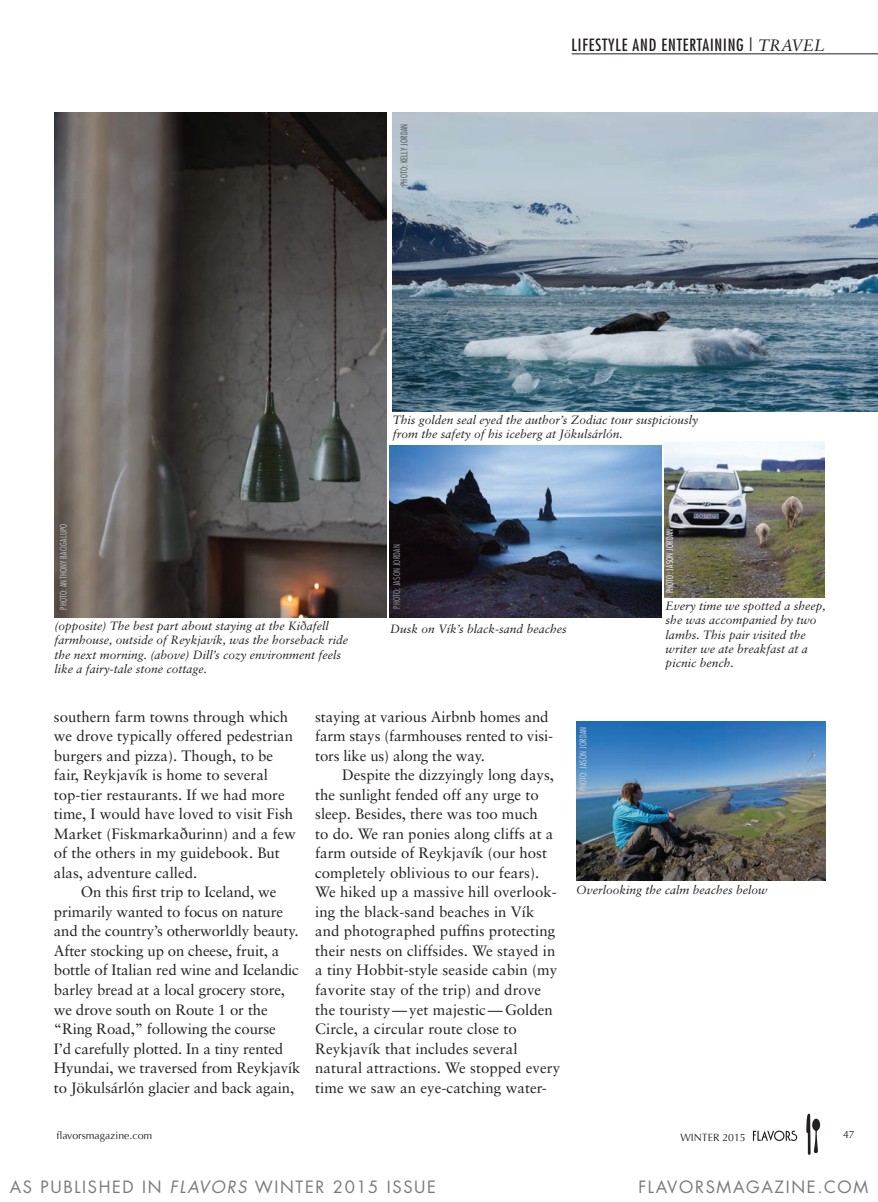
<style>
.page{position:relative;width:878px;height:1202px;background:#fff}
.page>*{position:absolute;margin:0;border:0;box-sizing:border-box;transform-origin:0 0}
.t1{font:16.5px "Futura";letter-spacing:.1em;color:#787a7d}
.t2{font:condensed 16.5px "Futura";letter-spacing:.05em;color:#231f20}
.BODY_indent{font:15px/19.5px "Sabon";color:#231f20}
.t3{font:italic 12px/14.4px "Sabon";color:#231f20}
.t4{font:10.5px "Optima";color:#231f20}
.BY_LINE_photo_credit{font:300 condensed 9px "Futura";letter-spacing:.025em;color:#c1c2c4}
.BY_LINE_photo_credit-2{font:300 condensed 9px "Futura";letter-spacing:.025em;color:#cfd0d2}
.BY_LINE_photo_credit-3{font:300 condensed 9px "Futura";letter-spacing:.025em;color:#f0f1f2}
.BY_LINE_photo_credit-4{font:300 condensed 9px "Futura";letter-spacing:.025em;color:#939598}
.BY_LINE_photo_credit-5{font:300 condensed 9px "Futura";letter-spacing:.02em;color:#505052}
.s1{font-family:"Sabon";font-style:italic;font-stretch:normal}
.s2{font-style:italic}
</style>
<div class="page">
<hr style="left:571px;top:53px;width:307px;height:1px;background:#231f20">
<img style="left:576px;top:722px;width:249px;height:158px">
<img style="left:393px;top:112px;width:485px;height:300px">
<img style="left:389px;top:445px;width:272px;height:172px">
<img style="left:664px;top:442px;width:160px;height:155px">
<img style="left:55px;top:112px;width:332px;height:505px">
<svg style="left:806px;top:1113px;width:14px;height:41px"></svg>
<svg style="left:752px;top:1130px;width:45px;height:11px"></svg>
<p class="BY_LINE_photo_credit-5" style="left:398px;top:186px;width:64px;rotate:-90deg">PHOTO: KELLY JORDAN</p>
<p class="t2" style="left:571px;top:34px;width:255px">LIFESTYLE AND ENTERTAINING | <span class="s1">TRAVEL</span></p>
<p class="t3" style="left:393px;top:412px;width:307px">This golden seal eyed the author’s Zodiac tour suspiciously from the safety of his iceberg at Jökulsárlón.</p>
<p class="BY_LINE_photo_credit" style="left:58px;top:610px;width:88px;rotate:-90deg">PHOTO: ANTHONY BACIGALUPO</p>
<p class="BY_LINE_photo_credit-3" style="left:664px;top:593px;width:66px;rotate:-90deg">PHOTO: JASON JORDAN</p>
<p class="BY_LINE_photo_credit-4" style="left:391px;top:609px;width:66px;rotate:-90deg">PHOTO: JASON JORDAN</p>
<p class="t3" style="left:665px;top:598px;width:162px">Every time we spotted a sheep, she was accompanied by two lambs. This pair visited the writer we ate breakfast at a picnic bench.</p>
<p class="t3" style="left:55px;top:618px;width:295px">(opposite) The best part about staying at the Kiðafell farmhouse, outside of Reykjavík, was the horseback ride the next morning. (above) Dill’s cozy environment feels like a fairy-tale stone cottage.</p>
<p class="t3" style="left:390px;top:621px;width:178px">Dusk on Vík’s black-sand beaches</p>
<p class="BODY_indent" style="left:54px;top:706px;width:243px">southern farm towns through which we drove typically offered pedestrian burgers and pizza). Though, to be fair, Reykjavík is home to several top-tier restaurants. If we had more time, I would have loved to visit Fish Market (Fiskmarkaðurinn) and a few of the others in my guidebook. But alas, adventure called.</p>
<p class="BODY_indent" style="left:54px;top:882px;width:248px;text-indent:27px">On this first trip to Iceland, we primarily wanted to focus on nature and the country’s otherworldly beauty.<br>After stocking up on cheese, fruit, a bottle of Italian red wine and Icelandic barley bread at a local grocery store, we drove south on Route 1 or the “Ring Road,” following the course<br>I’d carefully plotted. In a tiny rented Hyundai, we traversed from Reykjavík to Jökulsárlón glacier and back again,</p>
<p class="BODY_indent" style="left:315px;top:706px;width:239px">staying at various Airbnb homes and farm stays (farmhouses rented to visi&shy;tors like us) along the way.</p>
<p class="BODY_indent" style="left:315px;top:765px;width:246px;text-indent:27px">Despite the dizzyingly long days, the sunlight fended off any urge to sleep. Besides, there was too much<br>to do. We ran ponies along cliffs at a farm outside of Reykjavík (our host completely oblivious to our fears).<br>We hiked up a massive hill overlook&shy;ing the black-sand beaches in Vík and photographed puffins protecting their nests on cliffsides. We stayed in a tiny Hobbit-style seaside cabin (my favorite stay of the trip) and drove the touristy—yet majestic—Golden Circle, a circular route close to Reykjavík that includes several natural attractions. We stopped every time we saw an eye-catching water-</p>
<p class="BY_LINE_photo_credit-2" style="left:577px;top:791px;width:66px;rotate:-90deg">PHOTO: JASON JORDAN</p>
<p class="t3" style="left:576px;top:882px;width:193px">Overlooking the calm beaches below</p>
<p class="t4" style="left:56px;top:1129px;width:97px">flavorsmagazine.com</p>
<p class="t4" style="left:680px;top:1131px;width:67px">WINTER 2015</p>
<p class="t4" style="left:843px;top:1128px;width:13px">47</p>
<p class="t1" style="left:10px;top:1176px;width:428px">AS PUBLISHED IN <span class="s2">FLAVORS</span> WINTER 2015 ISSUE</p>
<p class="t1" style="left:638px;top:1176px;width:231px">FLAVORSMAGAZINE.COM</p>
</div>
